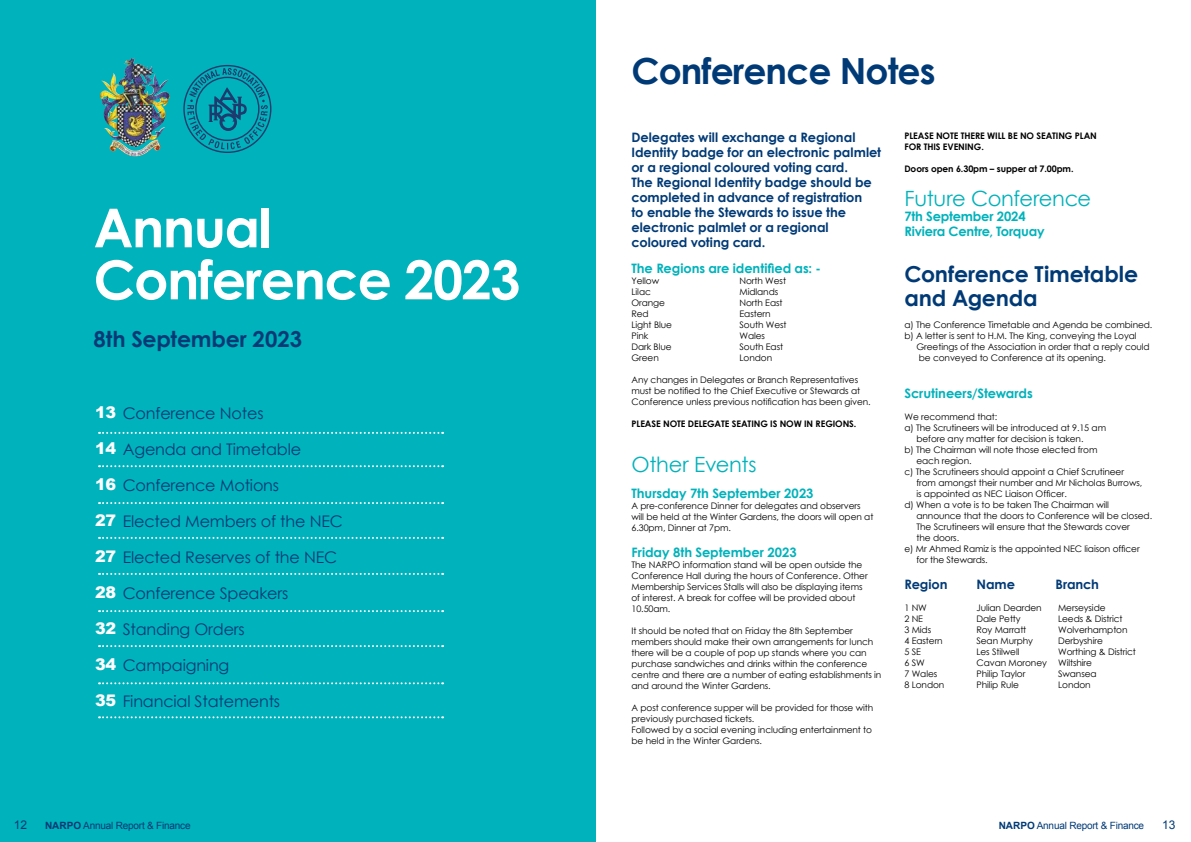
<style>
.page{position:relative;width:1191px;height:842px;background:#fff}
.page>*{position:absolute;margin:0;border:0;box-sizing:border-box;transform-origin:0 0}
.t1{font:700 53.7px/52px "Century Gothic";letter-spacing:-.025em;color:#fff}
.t2{font:700 36px "Century Gothic";letter-spacing:-.025em;color:#003a76}
.t3{font:700 22px/24px "Century Gothic";letter-spacing:-.01em;color:#003a76}
.t4{font:21px "Century Gothic";letter-spacing:-.015em;color:#00b2bb}
.t5{font:16px "Century Gothic";letter-spacing:-.01em;color:#003a76}
.t6{font:700 13px/15px "Century Gothic";letter-spacing:-.005em;color:#003a76}
.t7{font:700 13px/15px "Century Gothic";letter-spacing:-.01em;color:#00b2bb}
.t8{font:12px "Arial";color:#003a76}
.t9{font:10px "Arial";letter-spacing:-.02em;color:#003a76}
.t10{font:9px/11px "Century Gothic";letter-spacing:-.01em;color:#000}
.t11{font:700 9px/11px "Century Gothic";letter-spacing:-.01em;color:#000}
.s1{font-family:"Arial";font-weight:900;color:#fff}
.s2{font-weight:700}
</style>
<div class="page">
<div style="left:0;top:0;width:595px;height:842px;background:#00b2bb"></div>
<img style="left:100px;top:58px;width:34px;height:68px">
<svg style="left:183px;top:65px;width:88px;height:88px"></svg>
<svg style="left:99px;top:465px;width:344px;height:2px"></svg>
<svg style="left:99px;top:432px;width:344px;height:2px"></svg>
<svg style="left:99px;top:502px;width:344px;height:2px"></svg>
<svg style="left:99px;top:537px;width:344px;height:2px"></svg>
<svg style="left:99px;top:573px;width:344px;height:2px"></svg>
<svg style="left:99px;top:610px;width:344px;height:2px"></svg>
<svg style="left:99px;top:645px;width:344px;height:2px"></svg>
<svg style="left:99px;top:716px;width:344px;height:2px"></svg>
<svg style="left:99px;top:682px;width:344px;height:2px"></svg>
<h1 class="t1" style="left:94px;top:199px;width:428px">Annual<br>Conference 2023</h1>
<h3 class="t3" style="left:94px;top:326px;width:210px">8th September 2023</h3>
<h3 class="t5" style="left:95px;top:402px;width:170px"><span class="s1">13</span> Conference Notes</h3>
<h3 class="t5" style="left:95px;top:438px;width:208px"><span class="s1">14</span> Agenda and Timetable</h3>
<h3 class="t5" style="left:95px;top:474px;width:185px"><span class="s1">16</span> Conference Motions</h3>
<h3 class="t5" style="left:95px;top:510px;width:249px"><span class="s1">27</span> Elected Members of the NEC</h3>
<h3 class="t5" style="left:95px;top:546px;width:244px"><span class="s1">27</span> Elected Reserves of the NEC</h3>
<h3 class="t5" style="left:95px;top:582px;width:195px"><span class="s1">28</span> Conference Speakers</h3>
<h3 class="t5" style="left:95px;top:618px;width:151px"><span class="s1">32</span> Standing Orders</h3>
<h3 class="t5" style="left:95px;top:654px;width:136px"><span class="s1">34</span> Campaigning</h3>
<h3 class="t5" style="left:95px;top:690px;width:187px"><span class="s1">35</span> Financial Statements</h3>
<h3 class="t8" style="left:14px;top:817px;width:15px">12</h3>
<p class="t9" style="left:45px;top:819px;width:147px"><span class="s2">NARPO</span> Annual Report &amp; Finance</p>
<h2 class="t2" style="left:631px;top:43px;width:306px">Conference Notes</h2>
<p class="t6" style="left:631px;top:129px;width:251px">Delegates will exchange a Regional Identity badge for an electronic palmlet or a regional coloured voting card.<br>The Regional Identity badge should be completed in advance of registration<br>to enable the Stewards to issue the electronic palmlet or a regional coloured voting card.</p>
<h3 class="t7" style="left:631px;top:260px;width:191px">The Regions are identified as: -</h3>
<p class="t10" style="left:631px;top:275px;width:29px">Yellow</p>
<p class="t10" style="left:739px;top:275px;width:48px">North West</p>
<p class="t10" style="left:631px;top:286px;width:21px">Lilac</p>
<p class="t10" style="left:739px;top:286px;width:40px">Midlands</p>
<p class="t10" style="left:631px;top:297px;width:35px">Orange</p>
<p class="t10" style="left:739px;top:297px;width:45px">North East</p>
<p class="t10" style="left:631px;top:308px;width:19px">Red</p>
<p class="t10" style="left:739px;top:308px;width:33px">Eastern</p>
<p class="t10" style="left:631px;top:319px;width:42px">Light Blue</p>
<p class="t10" style="left:739px;top:319px;width:49px">South West</p>
<p class="t10" style="left:631px;top:330px;width:18px">Pink</p>
<p class="t10" style="left:739px;top:330px;width:27px">Wales</p>
<p class="t10" style="left:631px;top:341px;width:42px">Dark Blue</p>
<p class="t10" style="left:739px;top:341px;width:45px">South East</p>
<p class="t10" style="left:631px;top:352px;width:29px">Green</p>
<p class="t10" style="left:739px;top:352px;width:34px">London</p>
<p class="t10" style="left:631px;top:374px;width:241px">Any changes in Delegates or Branch Representatives must be notified to the Chief Executive or Stewards at<br>Conference unless previous notification has been given.</p>
<p class="t11" style="left:631px;top:417px;width:226px">PLEASE NOTE DELEGATE SEATING IS NOW IN REGIONS.</p>
<h3 class="t4" style="left:631px;top:449px;width:126px">Other Events</h3>
<h3 class="t7" style="left:631px;top:485px;width:183px">Thursday 7th September 2023</h3>
<p class="t10" style="left:631px;top:500px;width:243px">A pre-conference Dinner for delegates and observers will be held at the Winter Gardens, the doors will open at<br>6.30pm, Dinner at 7pm.</p>
<h3 class="t7" style="left:631px;top:544px;width:167px">Friday 8th September 2023</h3>
<p class="t10" style="left:631px;top:559px;width:238px">The NARPO information stand will be open outside the Conference Hall during the hours of Conference. Other Membership Services Stalls will also be displaying items of interest. A break for coffee will be provided about 10.50am.</p>
<p class="t10" style="left:631px;top:625px;width:251px">It should be noted that on Friday the 8th September members should make their own arrangements for lunch there will be a couple of pop up stands where you can purchase sandwiches and drinks within the conference centre and there are a number of eating establishments in and around the Winter Gardens.</p>
<p class="t10" style="left:631px;top:702px;width:243px">A post conference supper will be provided for those with previously purchased tickets.<br>Followed by a social evening including entertainment to be held in the Winter Gardens.</p>
<p class="t11" style="left:904px;top:129px;width:194px">PLEASE NOTE THERE WILL BE NO SEATING PLAN<br>FOR THIS EVENING.</p>
<p class="t11" style="left:904px;top:162px;width:171px">Doors open 6.30pm – supper at 7.00pm.</p>
<h3 class="t4" style="left:904px;top:183px;width:188px">Future Conference</h3>
<h3 class="t7" style="left:904px;top:208px;width:142px">7th September 2024<br>Riviera Centre, Torquay</h3>
<h3 class="t3" style="left:904px;top:261px;width:235px">Conference Timetable and Agenda</h3>
<p class="t10" style="left:904px;top:319px;width:249px">a) The Conference Timetable and Agenda be combined. b) A letter is sent to H.M. The King, conveying the Loyal</p>
<p class="t10" style="left:916px;top:341px;width:235px">Greetings of the Association in order that a reply could be conveyed to Conference at its opening.</p>
<h3 class="t7" style="left:904px;top:385px;width:130px">Scrutineers/Stewards</h3>
<p class="t10" style="left:904px;top:411px;width:94px">We recommend that:</p>
<p class="t10" style="left:904px;top:422px;width:203px">a) The Scrutineers will be introduced at 9.15 am</p>
<p class="t10" style="left:916px;top:433px;width:169px">before any matter for decision is taken.</p>
<p class="t10" style="left:904px;top:444px;width:194px">b) The Chairman will note those elected from</p>
<p class="t10" style="left:916px;top:455px;width:57px">each region.</p>
<p class="t10" style="left:904px;top:466px;width:221px">c) The Scrutineers should appoint a Chief Scrutineer</p>
<p class="t10" style="left:916px;top:477px;width:227px">from amongst their number and Mr Nicholas Burrows,</p>
<p class="t10" style="left:916px;top:488px;width:152px">is appointed as NEC Liaison Officer.</p>
<p class="t10" style="left:904px;top:499px;width:206px">d) When a vote is to be taken The Chairman will</p>
<p class="t10" style="left:916px;top:510px;width:237px">announce that the doors to Conference will be closed.</p>
<p class="t10" style="left:916px;top:521px;width:215px">The Scrutineers will ensure that the Stewards cover</p>
<p class="t10" style="left:916px;top:532px;width:44px">the doors.</p>
<p class="t10" style="left:904px;top:543px;width:237px">e) Mr Ahmed Ramiz is the appointed NEC liaison officer</p>
<p class="t10" style="left:916px;top:554px;width:73px">for the Stewards.</p>
<h3 class="t6" style="left:904px;top:576px;width:45px">Region</h3>
<h3 class="t6" style="left:976px;top:576px;width:40px">Name</h3>
<h3 class="t6" style="left:1055px;top:576px;width:45px">Branch</h3>
<p class="t10" style="left:904px;top:602px;width:24px">1 NW</p>
<p class="t10" style="left:976px;top:602px;width:67px">Julian Dearden</p>
<p class="t10" style="left:1058px;top:602px;width:49px">Merseyside</p>
<p class="t10" style="left:904px;top:613px;width:20px">2 NE</p>
<p class="t10" style="left:976px;top:613px;width:46px">Dale Petty</p>
<p class="t10" style="left:1058px;top:613px;width:66px">Leeds &amp; District</p>
<p class="t10" style="left:904px;top:624px;width:28px">3 Mids</p>
<p class="t10" style="left:976px;top:624px;width:51px">Roy Marratt</p>
<p class="t10" style="left:1058px;top:624px;width:71px">Wolverhampton</p>
<p class="t10" style="left:904px;top:635px;width:40px">4 Eastern</p>
<p class="t10" style="left:976px;top:635px;width:58px">Sean Murphy</p>
<p class="t10" style="left:1058px;top:635px;width:46px">Derbyshire</p>
<p class="t10" style="left:904px;top:646px;width:18px">5 SE</p>
<p class="t10" style="left:976px;top:646px;width:45px">Les Stilwell</p>
<p class="t10" style="left:1058px;top:646px;width:79px">Worthing &amp; District</p>
<p class="t10" style="left:904px;top:657px;width:22px">6 SW</p>
<p class="t10" style="left:976px;top:657px;width:117px">Cavan Moroney Wiltshire</p>
<p class="t10" style="left:904px;top:668px;width:34px">7 Wales</p>
<p class="t10" style="left:976px;top:668px;width:50px">Philip Taylor</p>
<p class="t10" style="left:1058px;top:668px;width:40px">Swansea</p>
<p class="t10" style="left:904px;top:679px;width:41px">8 London</p>
<p class="t10" style="left:976px;top:679px;width:44px">Philip Rule</p>
<p class="t10" style="left:1058px;top:679px;width:34px">London</p>
<p class="t9" style="left:998px;top:819px;width:147px"><span class="s2">NARPO</span> Annual Report &amp; Finance</p>
<h3 class="t8" style="left:1162px;top:817px;width:15px">13</h3>
</div>
